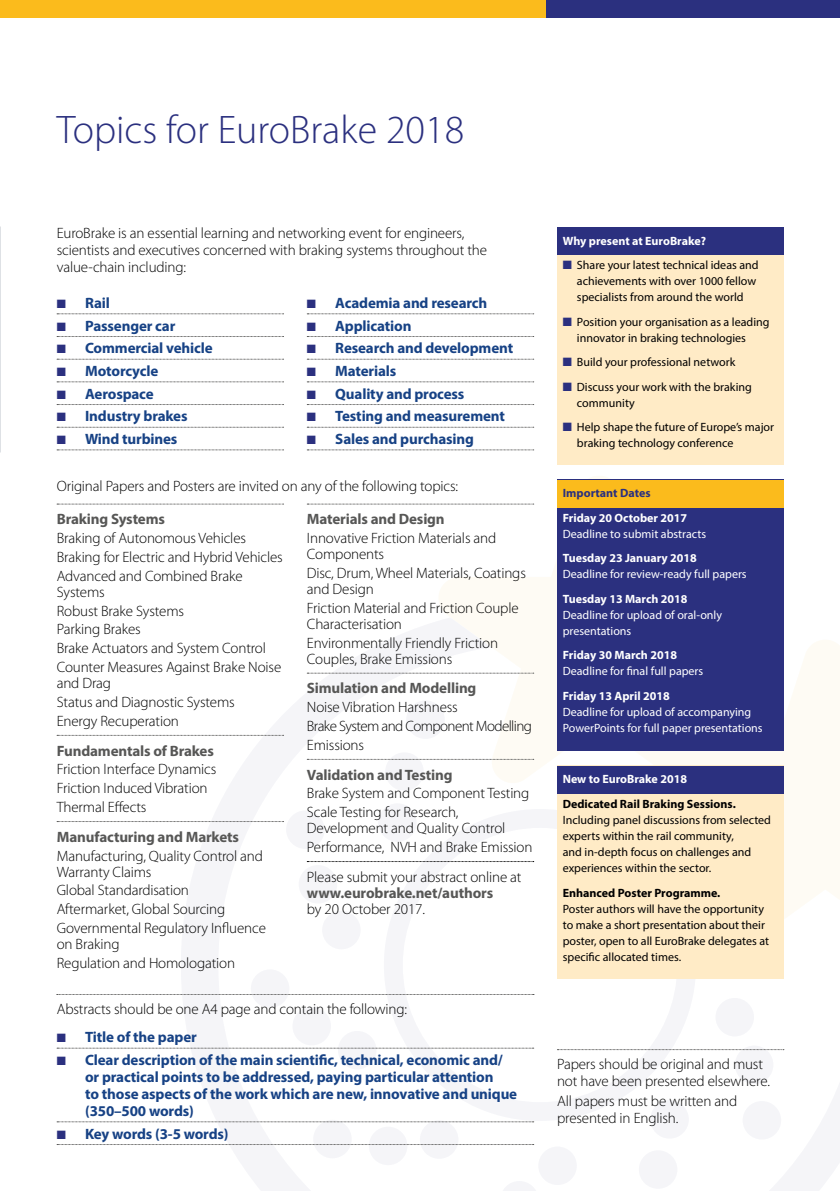
<style>
.page{position:relative;width:840px;height:1191px;background:#fff}
.page>*{position:absolute;margin:0;border:0;box-sizing:border-box;transform-origin:0 0}
.t1{font:300 40px "Myriad Pro";color:#2b307f}
.t2{font:300 15px/16px "Myriad Pro";letter-spacing:-.01em;color:#000}
.t3{font:700 15px/17px "Myriad Pro";letter-spacing:-.01em;color:#174285}
.t4{font:700 15px "Myriad Pro";letter-spacing:-.01em;color:#575756}
.t5{font:300 15px "Myriad Pro";letter-spacing:-.04em;color:#000}
.t6{font:12px/16px "Myriad Pro";color:#000}
.t7{font:12px/16px "Myriad Pro";color:#fff}
.t8{font:700 12px "Myriad Pro";letter-spacing:-.005em;color:#fff}
.t9{font:700 12px "Myriad Pro";color:#2b307f}
.s1{color:#2b307f}
.s2{font-weight:700}
.s3{font-weight:700;color:#575756}
</style>
<div class="page">
<svg style="left:436px;top:476px;width:348px;height:141px"></svg>
<svg style="left:181px;top:617px;width:658px;height:529px"></svg>
<img style="left:0;top:227px;width:1px;height:225px">
<div style="left:544px;top:0;width:295px;height:17px;background:#2b307f"></div>
<div style="left:0;top:0;width:544px;height:17px;background:#fbbb1c"></div>
<div style="left:556px;top:227px;width:226px;height:237px;background:#ffebc6"></div>
<div style="left:556px;top:479px;width:226px;height:271px;background:#2b307f"></div>
<div style="left:556px;top:227px;width:226px;height:28px;background:#2b307f"></div>
<div style="left:556px;top:479px;width:226px;height:28px;background:#fbbb1c"></div>
<svg style="left:57px;top:504px;width:226px;height:1px"></svg>
<svg style="left:57px;top:735px;width:226px;height:1px"></svg>
<svg style="left:57px;top:821px;width:226px;height:1px"></svg>
<svg style="left:307px;top:504px;width:226px;height:1px"></svg>
<svg style="left:307px;top:673px;width:226px;height:1px"></svg>
<svg style="left:307px;top:759px;width:226px;height:1px"></svg>
<svg style="left:307px;top:861px;width:226px;height:1px"></svg>
<svg style="left:57px;top:1047px;width:476px;height:1px"></svg>
<svg style="left:57px;top:1121px;width:476px;height:1px"></svg>
<svg style="left:57px;top:1144px;width:476px;height:1px"></svg>
<svg style="left:57px;top:994px;width:476px;height:1px"></svg>
<svg style="left:557px;top:1049px;width:226px;height:1px"></svg>
<svg style="left:57px;top:313px;width:226px;height:1px"></svg>
<svg style="left:57px;top:336px;width:226px;height:1px"></svg>
<svg style="left:57px;top:359px;width:226px;height:1px"></svg>
<svg style="left:57px;top:381px;width:226px;height:1px"></svg>
<svg style="left:57px;top:404px;width:226px;height:1px"></svg>
<svg style="left:57px;top:427px;width:226px;height:1px"></svg>
<svg style="left:57px;top:449px;width:226px;height:1px"></svg>
<svg style="left:307px;top:313px;width:226px;height:1px"></svg>
<svg style="left:307px;top:336px;width:226px;height:1px"></svg>
<svg style="left:307px;top:359px;width:226px;height:1px"></svg>
<svg style="left:307px;top:381px;width:226px;height:1px"></svg>
<svg style="left:307px;top:404px;width:226px;height:1px"></svg>
<svg style="left:307px;top:427px;width:226px;height:1px"></svg>
<svg style="left:307px;top:449px;width:226px;height:1px"></svg>
<div style="left:556px;top:766px;width:226px;height:213px;background:#ffebc6"></div>
<div style="left:556px;top:766px;width:226px;height:27px;background:#2b307f"></div>
<p class="t1" style="left:57px;top:108px;width:408px">Topics for EuroBrake 2018</p>
<p class="t2" style="left:57px;top:225px;width:431px;line-height:17px">EuroBrake is an essential learning and networking event for engineers, scientists and executives concerned with braking systems throughout the value-chain including:</p>
<p class="t8" style="left:562px;top:233px;width:145px">Why present at EuroBrake?</p>
<p class="t6" style="left:576px;top:257px;width:183px;text-indent:-14px"><span class="s1">■</span> Share your latest technical ideas and achievements with over 1000 fellow specialists from around the world</p>
<p class="t6" style="left:576px;top:313px;width:194px;text-indent:-14px"><span class="s1">■</span> Position your organisation as a leading innovator in braking technologies</p>
<p class="t6" style="left:562px;top:354px;width:174px"><span class="s1">■</span> Build your professional network</p>
<p class="t6" style="left:576px;top:378px;width:176px;text-indent:-14px"><span class="s1">■</span> Discuss your work with the braking community</p>
<p class="t6" style="left:576px;top:419px;width:199px;text-indent:-14px"><span class="s1">■</span> Help shape the future of Europe’s major braking technology conference</p>
<p class="t9" style="left:562px;top:485px;width:89px">Important Dates</p>
<p class="t7" style="left:562px;top:509px;width:145px"><span class="s2">Friday 20 October 2017<br></span>Deadline to submit abstracts</p>
<p class="t7" style="left:562px;top:550px;width:185px"><span class="s2">Tuesday 23 January 2018<br></span>Deadline for review-ready full papers</p>
<p class="t7" style="left:562px;top:590px;width:161px"><span class="s2">Tuesday 13 March 2018<br></span>Deadline for upload of oral-only presentations</p>
<p class="t7" style="left:562px;top:647px;width:142px"><span class="s2">Friday 30 March 2018<br></span>Deadline for final full papers</p>
<p class="t7" style="left:562px;top:687px;width:201px"><span class="s2">Friday 13 April 2018<br></span>Deadline for upload of accompanying<br>PowerPoints for full paper presentations</p>
<p class="t3" style="left:57px;top:294px;width:55px"><span class="s1">■</span> Rail</p>
<p class="t3" style="left:57px;top:316px;width:120px"><span class="s1">■</span> Passenger car</p>
<p class="t3" style="left:57px;top:339px;width:157px"><span class="s1">■</span> Commercial vehicle</p>
<p class="t3" style="left:57px;top:362px;width:103px"><span class="s1">■</span> Motorcycle</p>
<p class="t3" style="left:57px;top:384px;width:98px"><span class="s1">■</span> Aerospace</p>
<p class="t3" style="left:57px;top:407px;width:132px"><span class="s1">■</span> Industry brakes</p>
<p class="t3" style="left:57px;top:430px;width:122px"><span class="s1">■</span> Wind turbines</p>
<p class="t3" style="left:307px;top:294px;width:182px"><span class="s1">■</span> Academia and research</p>
<p class="t3" style="left:307px;top:316px;width:106px"><span class="s1">■</span> Application</p>
<p class="t3" style="left:307px;top:339px;width:208px"><span class="s1">■</span> Research and development</p>
<p class="t3" style="left:307px;top:362px;width:91px"><span class="s1">■</span> Materials</p>
<p class="t3" style="left:307px;top:384px;width:159px"><span class="s1">■</span> Quality and process</p>
<p class="t3" style="left:307px;top:407px;width:199px"><span class="s1">■</span> Testing and measurement</p>
<p class="t3" style="left:307px;top:430px;width:168px"><span class="s1">■</span> Sales and purchasing</p>
<p class="t2" style="left:57px;top:478px;width:402px">Original Papers and Posters are invited on any of the following topics:</p>
<p class="t4" style="left:57px;top:509px;width:110px">Braking Systems</p>
<p class="t2" style="left:57px;top:530px;width:191px">Braking of Autonomous Vehicles</p>
<p class="t2" style="left:57px;top:549px;width:227px">Braking for Electric and Hybrid Vehicles</p>
<p class="t2" style="left:57px;top:568px;width:187px">Advanced and Combined Brake<br>Systems</p>
<p class="t2" style="left:57px;top:603px;width:129px">Robust Brake Systems</p>
<p class="t2" style="left:57px;top:621px;width:85px">Parking Brakes</p>
<p class="t2" style="left:57px;top:640px;width:211px">Brake Actuators and System Control</p>
<p class="t2" style="left:57px;top:659px;width:226px">Counter Measures Against Brake Noise and Drag</p>
<p class="t2" style="left:57px;top:694px;width:179px">Status and Diagnostic Systems</p>
<p class="t2" style="left:57px;top:713px;width:124px">Energy Recuperation</p>
<p class="t4" style="left:57px;top:740px;width:159px">Fundamentals of Brakes</p>
<p class="t2" style="left:57px;top:761px;width:161px">Friction Interface Dynamics</p>
<p class="t2" style="left:57px;top:780px;width:152px">Friction Induced Vibration</p>
<p class="t2" style="left:57px;top:799px;width:91px">Thermal Effects</p>
<p class="t4" style="left:57px;top:827px;width:184px">Manufacturing and Markets</p>
<p class="t2" style="left:57px;top:847px;width:208px">Manufacturing, Quality Control and<br>Warranty Claims</p>
<p class="t2" style="left:57px;top:882px;width:134px">Global Standardisation</p>
<p class="t2" style="left:57px;top:901px;width:170px">Aftermarket, Global Sourcing</p>
<p class="t2" style="left:57px;top:920px;width:210px">Governmental Regulatory Influence on Braking</p>
<p class="t2" style="left:57px;top:955px;width:180px">Regulation and Homologation</p>
<p class="t4" style="left:307px;top:509px;width:139px">Materials and Design</p>
<p class="t2" style="left:307px;top:530px;width:191px">Innovative Friction Materials and<br>Components</p>
<p class="t2" style="left:307px;top:565px;width:220px">Disc, Drum, Wheel Materials, Coatings and Design</p>
<p class="t2" style="left:307px;top:600px;width:213px">Friction Material and Friction Couple<br>Characterisation</p>
<p class="t2" style="left:307px;top:635px;width:193px">Environmentally Friendly Friction<br>Couples, Brake Emissions</p>
<p class="t4" style="left:307px;top:678px;width:171px">Simulation and Modelling</p>
<p class="t2" style="left:307px;top:699px;width:152px">Noise Vibration Harshness</p>
<p class="t5" style="left:307px;top:717px;width:226px">Brake System and Component Modelling</p>
<p class="t2" style="left:307px;top:737px;width:59px">Emissions</p>
<p class="t4" style="left:307px;top:764px;width:147px">Validation and Testing</p>
<p class="t2" style="left:307px;top:785px;width:224px">Brake System and Component Testing</p>
<p class="t2" style="left:307px;top:804px;width:200px">Scale Testing for Research,<br>Development and Quality Control</p>
<p class="t2" style="left:307px;top:839px;width:227px">Performance, NVH and Brake Emission</p>
<p class="t2" style="left:307px;top:869px;width:216px">Please submit your abstract online at <span class="s3">www.eurobrake.net/authors<br></span>by 20 October 2017.</p>
<p class="t8" style="left:562px;top:771px;width:126px">New to EuroBrake 2018</p>
<p class="t6" style="left:562px;top:795px;width:210px"><span class="s2">Dedicated Rail Braking Sessions.<br></span>Including panel discussions from selected experts within the rail community,<br>and in-depth focus on challenges and experiences within the sector.</p>
<p class="t6" style="left:562px;top:884px;width:208px"><span class="s2">Enhanced Poster Programme.<br></span>Poster authors will have the opportunity to make a short presentation about their poster, open to all EuroBrake delegates at specific allocated times.</p>
<p class="t2" style="left:57px;top:1001px;width:352px">Abstracts should be one A4 page and contain the following:</p>
<p class="t3" style="left:57px;top:1028px;width:141px"><span class="s1">■</span> Title of the paper</p>
<p class="t3" style="left:85px;top:1050px;width:433px;text-indent:-28px"><span class="s1">■</span> Clear description of the main scientific, technical, economic and/ or practical points to be addressed, paying particular attention<br>to those aspects of the work which are new, innovative and unique (350–500 words)</p>
<p class="t3" style="left:57px;top:1124px;width:173px"><span class="s1">■</span> Key words (3-5 words)</p>
<p class="t2" style="left:556px;top:1055px;width:214px;line-height:17px">Papers should be original and must not have been presented elsewhere.</p>
<p class="t2" style="left:556px;top:1092px;width:181px;line-height:17px">All papers must be written and presented in English.</p>
</div>
